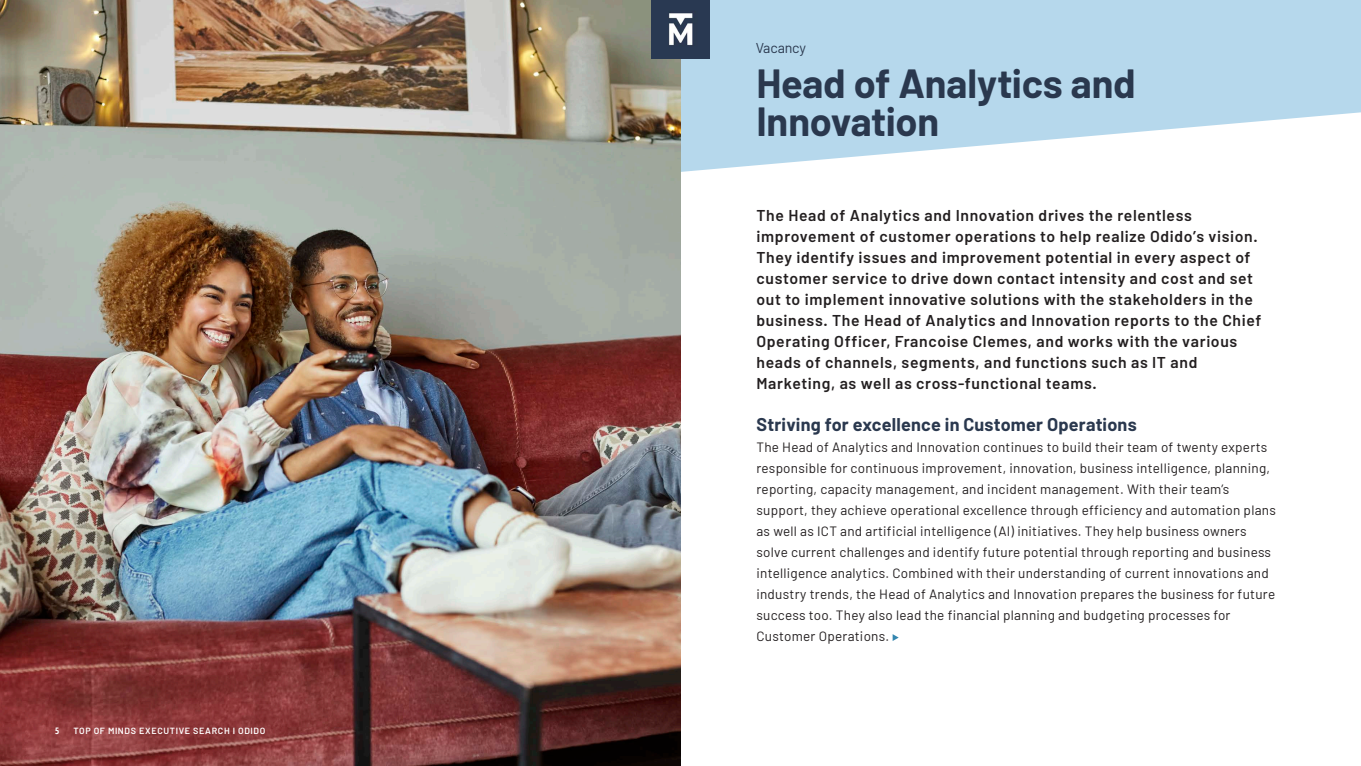
<style>
.page{position:relative;width:1361px;height:766px;background:#fff}
.page>*{position:absolute;margin:0;border:0;box-sizing:border-box;transform-origin:0 0}
.Page_header_kopie{font:700 39.75px/38.5px "Barlow";letter-spacing:-.005em;color:#2a384e}
.t1{font:700 18px "Barlow";letter-spacing:.01em;color:#2a384e}
.t2{font:600 15.75px/21px "Barlow";letter-spacing:.04em;color:#231f20}
.t3{font:14.25px "Barlow";letter-spacing:-.015em;color:#2a384e}
.t4{font:13.5px/21px "Barlow";letter-spacing:.02em;color:#231f20}
.t5{font:600 9px "Barlow";letter-spacing:.07em;color:#fff}
.t6{font:700 condensed 9px "Open Sans";color:#fff}
</style>
<div class="page">
<svg style="left:680px;top:0;width:681px;height:231px;fill:#b6d8ec"></svg>
<img style="left:0;top:0;width:680px;height:765px">
<img style="left:651px;top:0;width:58px;height:58px">
<svg style="left:892px;top:634px;width:6px;height:6px"></svg>
<p class="t6" style="left:55px;top:724px;width:6px">5</p>
<p class="t5" style="left:73px;top:725px;width:193px">TOP OF MINDS EXECUTIVE SEARCH I ODIDO</p>
<p class="t3" style="left:755px;top:37px;width:52px">Vacancy</p>
<p class="Page_header_kopie" style="left:756px;top:61px;width:381px">Head of Analytics and<br>Innovation</p>
<p class="t2" style="left:756px;top:204px;width:506px">The Head of Analytics and Innovation drives the relentless improvement of customer operations to help realize Odido’s vision.<br>They identify issues and improvement potential in every aspect of customer service to drive down contact intensity and cost and set out to implement innovative solutions with the stakeholders in the business. The Head of Analytics and Innovation reports to the Chief Operating Officer, Francoise Clemes, and works with the various heads of channels, segments, and functions such as IT and Marketing, as well as cross-functional teams.</p>
<p class="t1" style="left:756px;top:411px;width:382px">Striving for excellence in Customer Operations</p>
<p class="t4" style="left:756px;top:435px;width:521px">The Head of Analytics and Innovation continues to build their team of twenty experts responsible for continuous improvement, innovation, business intelligence, planning, reporting, capacity management, and incident management. With their team’s support, they achieve operational excellence through efficiency and automation plans as well as ICT and artificial intelligence (AI) initiatives. They help business owners solve current challenges and identify future potential through reporting and business intelligence analytics. Combined with their understanding of current innovations and industry trends, the Head of Analytics and Innovation prepares the business for future success too. They also lead the financial planning and budgeting processes for Customer Operations.</p>
</div>
